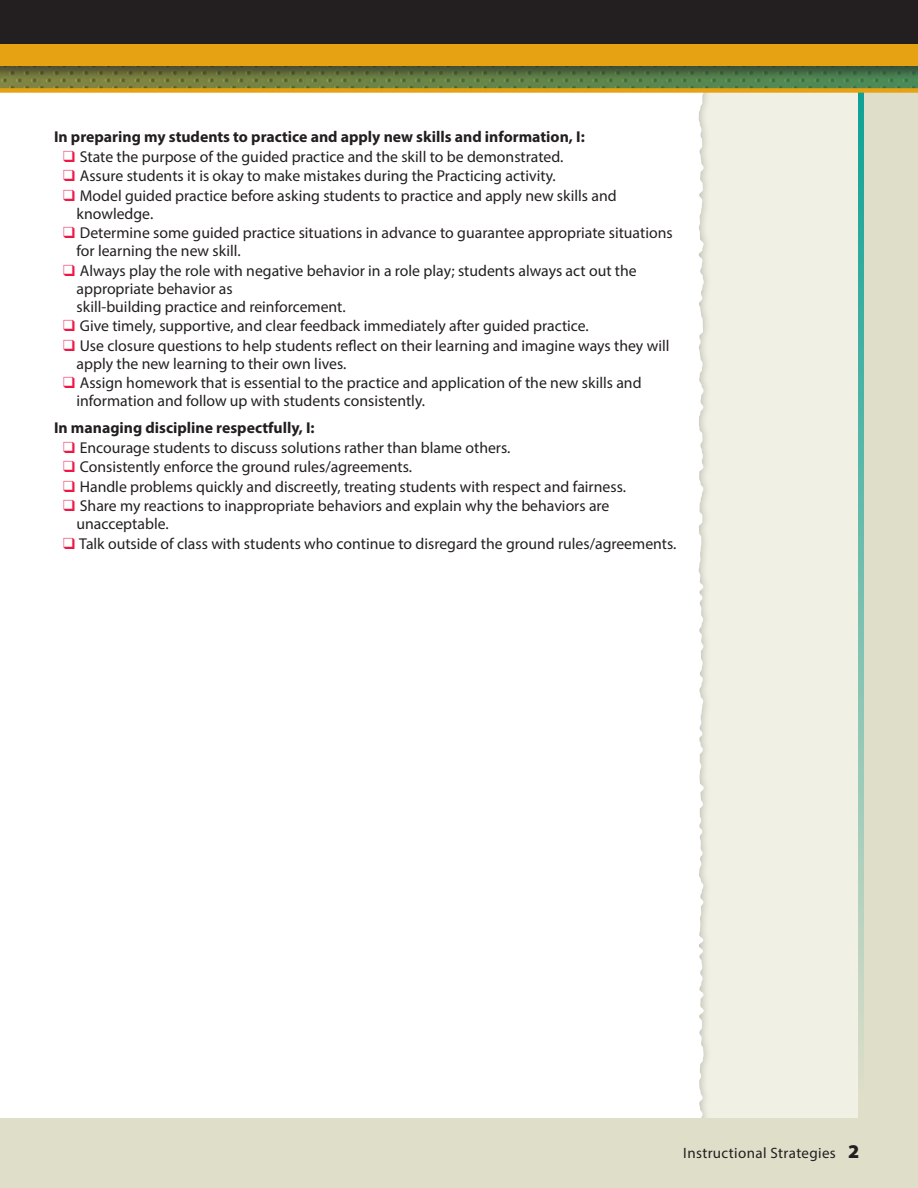
<style>
.page{position:relative;width:918px;height:1188px;background:#dedec9}
.page>*{position:absolute;margin:0;border:0;box-sizing:border-box;transform-origin:0 0}
.t1{font:15.75px/18px "Myriad Pro";color:#231f20}
.UPG_Text{font:700 15.75px "Myriad Pro";color:#231f20}
.Folio{font:15px "Myriad Pro";letter-spacing:.025em;color:#231f20}
.s1{color:#ed1845}
.s2{font-weight:900;font-size:19.5px}
</style>
<div class="page">
<div style="left:0;top:0;width:858px;height:1118px;background:#fff"></div>
<div style="left:699px;top:0;width:159px;height:1118px;background:#f1f0e4"></div>
<svg style="left:0;top:80px;width:918px;height:13px"></svg>
<div style="left:0;top:0;width:918px;height:80px;background:#231f20;opacity:.55"></div>
<div style="left:0;top:0;width:918px;height:66px;background:#e6a213"></div>
<div style="left:0;top:0;width:918px;height:43px;background:#231f20"></div>
<p class="UPG_Text" style="left:54px;top:127px;width:532px">In preparing my students to practice and apply new skills and information, I:</p>
<p class="t1" style="left:63px;top:147px;width:502px"><span class="s1">❑</span> State the purpose of the guided practice and the skill to be demonstrated.</p>
<p class="t1" style="left:63px;top:167px;width:494px"><span class="s1">❑</span> Assure students it is okay to make mistakes during the Practicing activity.</p>
<p class="t1" style="left:76px;top:186px;width:542px;text-indent:-14px"><span class="s1">❑</span> Model guided practice before asking students to practice and apply new skills and knowledge.</p>
<p class="t1" style="left:76px;top:224px;width:598px;text-indent:-14px"><span class="s1">❑</span> Determine some guided practice situations in advance to guarantee appropriate situations for learning the new skill.</p>
<p class="t1" style="left:76px;top:261px;width:562px;text-indent:-14px"><span class="s1">❑</span> Always play the role with negative behavior in a role play; students always act out the appropriate behavior as<br>skill-building practice and reinforcement.</p>
<p class="t1" style="left:63px;top:317px;width:527px"><span class="s1">❑</span> Give timely, supportive, and clear feedback immediately after guided practice.</p>
<p class="t1" style="left:76px;top:336px;width:594px;text-indent:-14px"><span class="s1">❑</span> Use closure questions to help students reflect on their learning and imagine ways they will apply the new learning to their own lives.</p>
<p class="t1" style="left:76px;top:374px;width:567px;text-indent:-14px"><span class="s1">❑</span> Assign homework that is essential to the practice and application of the new skills and information and follow up with students consistently.</p>
<p class="UPG_Text" style="left:54px;top:418px;width:262px">In managing discipline respectfully, I:</p>
<p class="t1" style="left:63px;top:438px;width:449px"><span class="s1">❑</span> Encourage students to discuss solutions rather than blame others.</p>
<p class="t1" style="left:63px;top:458px;width:351px"><span class="s1">❑</span> Consistently enforce the ground rules/agreements.</p>
<p class="t1" style="left:63px;top:477px;width:565px"><span class="s1">❑</span> Handle problems quickly and discreetly, treating students with respect and fairness.</p>
<p class="t1" style="left:76px;top:497px;width:535px;text-indent:-14px"><span class="s1">❑</span> Share my reactions to inappropriate behaviors and explain why the behaviors are unacceptable.</p>
<p class="t1" style="left:63px;top:534px;width:615px"><span class="s1">❑</span> Talk outside of class with students who continue to disregard the ground rules/agreements.</p>
<p class="Folio" style="left:683px;top:1144px;width:178px">Instructional Strategies <span class="s2">2</span></p>
</div>
